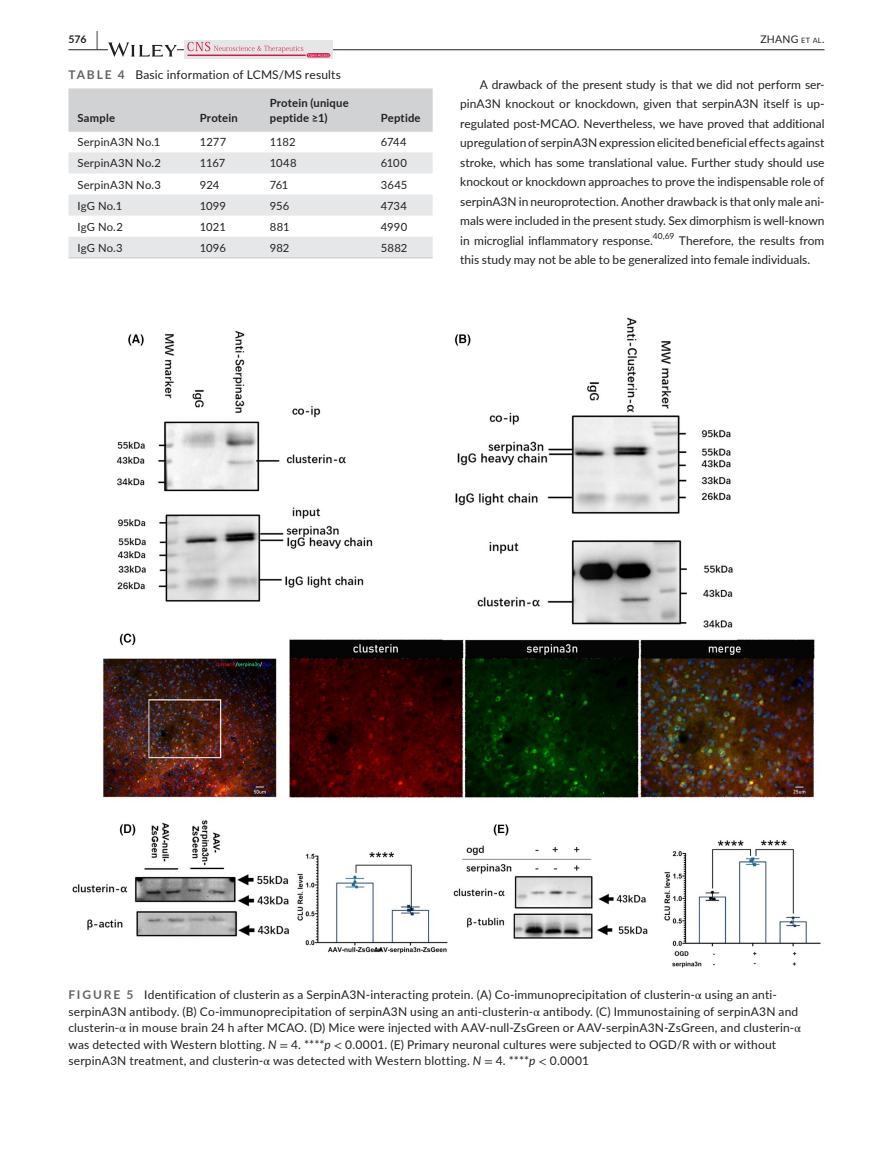
<style>
.page{position:relative;width:893px;height:1174px;background:#fff}
.page>*{position:absolute;margin:0;border:0;box-sizing:border-box;transform-origin:0 0}
.t1{font:12px/19.5px "Lato";letter-spacing:.01em;color:#231f20}
.t2{font:11.25px "Lato";letter-spacing:.015em;color:#231f20}
.t3{font:700 11.25px/15.8px "Lato";letter-spacing:.015em;color:#231f20}
.t4{font:10.5px "Lato";letter-spacing:.02em;color:#231f20}
.t5{font:700 10.5px "Lato";color:#231f20}
.t6{font:8.4px "Lato";color:#231f20}
.s1{font-size:19.5px}
.s2{font-size:7.35px}
.s3{font-weight:700;color:#636366}
.s4{font-family:"STIX"}
.s5{font-style:italic}
</style>
<div class="page">
<hr style="left:68px;top:49px;width:756px;height:1px;background:#231f20">
<svg style="left:108px;top:42px;width:69px;height:15px"></svg>
<div style="left:185px;top:40px;width:148px;height:19px;background:#e5e6e6"></div>
<hr style="left:307px;top:53px;width:23px;height:4px;background:#d32955;border-radius:2px">
<svg style="left:187px;top:42px;width:142px;height:15px"></svg>
<div style="left:68px;top:88px;width:365px;height:44px;background:#d1d2d4"></div>
<svg style="left:68px;top:152px;width:365px;height:105px"></svg>
<hr style="left:68px;top:257px;width:123px;height:1px;background:#d1d2d4">
<hr style="left:191px;top:257px;width:70px;height:1px;background:#d1d2d4">
<hr style="left:261px;top:257px;width:111px;height:1px;background:#d1d2d4">
<hr style="left:372px;top:257px;width:61px;height:1px;background:#d1d2d4">
<img style="left:72px;top:317px;width:749px;height:650px">
<p class="t5" style="left:68px;top:31px;width:31px">576 <span class="s1">|</span></p>
<p class="t4" style="left:761px;top:31px;width:65px">ZHANG <span class="s2">et al</span>.</p>
<p class="t1" style="left:460px;top:74px;width:366px;text-align:justify;text-indent:20px">A drawback of the present study is that we did not perform ser&shy;pinA3N knockout or knockdown, given that serpinA3N itself is up&shy;regulated post-MCAO. Nevertheless, we have proved that additional upregulation of serpinA3N expression elicited beneficial effects against stroke, which has some translational value. Further study should use knockout or knockdown approaches to prove the indispensable role of serpinA3N in neuroprotection. Another drawback is that only male ani&shy;mals were included in the present study. Sex dimorphism is well-known in microglial inflammatory response.</p>
<p class="t1" style="left:68px;top:64px;width:274px"><span class="s3">TABLE 4</span> Basic information of LCMS/MS results</p>
<p class="t3" style="left:77px;top:110px;width:39px">Sample</p>
<p class="t3" style="left:200px;top:110px;width:39px">Protein</p>
<p class="t3" style="left:270px;top:94px;width:80px">Protein (unique peptide ≥1)</p>
<p class="t3" style="left:381px;top:110px;width:41px">Peptide</p>
<p class="t2" style="left:77px;top:134px;width:85px">SerpinA3N No.1</p>
<p class="t2" style="left:200px;top:134px;width:28px">1277</p>
<p class="t2" style="left:270px;top:134px;width:27px">1182</p>
<p class="t2" style="left:381px;top:134px;width:27px">6744</p>
<p class="t2" style="left:77px;top:155px;width:85px">SerpinA3N No.2</p>
<p class="t2" style="left:200px;top:155px;width:27px">1167</p>
<p class="t2" style="left:270px;top:155px;width:28px">1048</p>
<p class="t2" style="left:381px;top:155px;width:28px">6100</p>
<p class="t2" style="left:77px;top:176px;width:85px">SerpinA3N No.3</p>
<p class="t2" style="left:200px;top:176px;width:21px">924</p>
<p class="t2" style="left:270px;top:176px;width:20px">761</p>
<p class="t2" style="left:381px;top:176px;width:28px">3645</p>
<p class="t2" style="left:77px;top:197px;width:46px">IgG No.1</p>
<p class="t2" style="left:200px;top:197px;width:28px">1099</p>
<p class="t2" style="left:270px;top:197px;width:21px">956</p>
<p class="t2" style="left:381px;top:197px;width:28px">4734</p>
<p class="t2" style="left:77px;top:218px;width:47px">IgG No.2</p>
<p class="t2" style="left:200px;top:218px;width:27px">1021</p>
<p class="t2" style="left:270px;top:218px;width:21px">881</p>
<p class="t2" style="left:381px;top:218px;width:28px">4990</p>
<p class="t2" style="left:77px;top:240px;width:47px">IgG No.3</p>
<p class="t2" style="left:200px;top:240px;width:27px">1096</p>
<p class="t2" style="left:270px;top:240px;width:21px">982</p>
<p class="t2" style="left:381px;top:240px;width:28px">5882</p>
<p class="t6" style="left:653px;top:230px;width:23px">40,69</p>
<p class="t1" style="left:460px;top:230px;width:366px;text-indent:219px">Therefore, the results from this study may not be able to be generalized into female individuals.</p>
<p class="t1" style="left:68px;top:986px;width:734px;line-height:16.5px"><span class="s3">FIGURE 5</span> Identification of clusterin as a SerpinA3N-interacting protein. (A) Co-immunoprecipitation of clusterin-<span class="s4">α</span> using an anti&shy;serpinA3N antibody. (B) Co-immunoprecipitation of serpinA3N using an anti-clusterin-<span class="s4">α</span> antibody. (C) Immunostaining of serpinA3N and clusterin-<span class="s4">α</span> in mouse brain 24 h after MCAO. (D) Mice were injected with AAV-null-ZsGreen or AAV-serpinA3N-ZsGreen, and clusterin-<span class="s4">α </span>was detected with Western blotting. <span class="s5">N</span> <span class="s4">=</span> 4. ****<span class="s5">p</span> <span class="s4">&lt;</span> 0.0001. (E) Primary neuronal cultures were subjected to OGD/R with or without serpinA3N treatment, and clusterin-<span class="s4">α</span> was detected with Western blotting. <span class="s5">N</span> <span class="s4">=</span> 4. ****<span class="s5">p</span> <span class="s4">&lt;</span> 0.0001</p>
</div>
